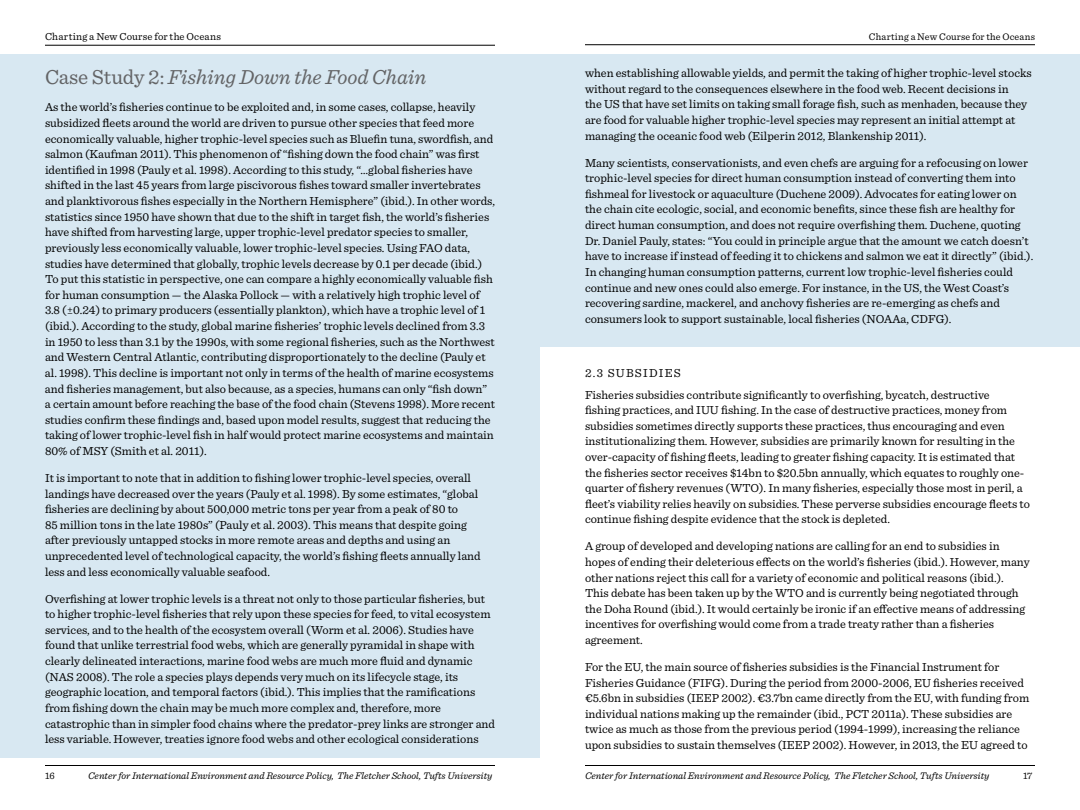
<style>
.page{position:relative;width:1080px;height:810px;background:#fff}
.page>*{position:absolute;margin:0;border:0;box-sizing:border-box;transform-origin:0 0}
.t1{font:italic 21.25px "Sentinel";letter-spacing:-.005em;color:#636466}
.t2{font:12.25px/15.6px "Sentinel";color:#000}
.t3{font:10.62px "Sentinel";letter-spacing:.015em;color:#000}
.t4{font:italic 10px "Sentinel";color:#000}
.t5{font:10px "Sentinel";letter-spacing:.015em;color:#000}
.s1{font-style:normal}
</style>
<div class="page">
<hr style="left:585px;top:44px;width:450px;height:1px;background:#000">
<hr style="left:585px;top:765px;width:450px;height:1px;background:#000">
<hr style="left:45px;top:45px;width:450px;height:1px;background:#000">
<hr style="left:45px;top:765px;width:450px;height:1px;background:#000">
<div style="left:0;top:54px;width:540px;height:704px;background:#d8e8f2"></div>
<div style="left:540px;top:54px;width:540px;height:293px;background:#d8e8f2"></div>
<p class="t3" style="left:45px;top:29px;width:178px">Charting a New Course for the Oceans</p>
<p class="t5" style="left:869px;top:29px;width:168px">Charting a New Course for the Oceans</p>
<h1 class="t1" style="left:45px;top:61px;width:383px"><span class="s1">Case Study 2:</span> Fishing Down the Food Chain</h1>
<p class="t2" style="left:45px;top:99px;width:452px">As the world’s fisheries continue to be exploited and, in some cases, collapse, heavily subsidized fleets around the world are driven to pursue other species that feed more economically valuable, higher trophic-level species such as Bluefin tuna, swordfish, and salmon (Kaufman 2011). This phenomenon of “fishing down the food chain” was first identified in 1998 (Pauly et al. 1998). According to this study, “…global fisheries have shifted in the last 45 years from large piscivorous fishes toward smaller invertebrates and planktivorous fishes especially in the Northern Hemisphere” (ibid.). In other words, statistics since 1950 have shown that due to the shift in target fish, the world’s fisheries have shifted from harvesting large, upper trophic-level predator species to smaller, previously less economically valuable, lower trophic-level species. Using FAO data, studies have determined that globally, trophic levels decrease by 0.1 per decade (ibid.)<br>To put this statistic in perspective, one can compare a highly economically valuable fish for human consumption — the Alaska Pollock — with a relatively high trophic level of 3.8 (±0.24) to primary producers (essentially plankton), which have a trophic level of 1 (ibid.). According to the study, global marine fisheries’ trophic levels declined from 3.3 in 1950 to less than 3.1 by the 1990s, with some regional fisheries, such as the Northwest and Western Central Atlantic, contributing disproportionately to the decline (Pauly et al. 1998). This decline is important not only in terms of the health of marine ecosystems and fisheries management, but also because, as a species, humans can only “fish down” a certain amount before reaching the base of the food chain (Stevens 1998). More recent studies confirm these findings and, based upon model results, suggest that reducing the taking of lower trophic-level fish in half would protect marine ecosystems and maintain 80% of MSY (Smith et al. 2011).</p>
<p class="t2" style="left:45px;top:469px;width:437px">It is important to note that in addition to fishing lower trophic-level species, overall landings have decreased over the years (Pauly et al. 1998). By some estimates, “global fisheries are declining by about 500,000 metric tons per year from a peak of 80 to<br>85 million tons in the late 1980s” (Pauly et al. 2003). This means that despite going after previously untapped stocks in more remote areas and depths and using an unprecedented level of technological capacity, the world’s fishing fleets annually land less and less economically valuable seafood.</p>
<p class="t2" style="left:45px;top:590px;width:447px">Overfishing at lower trophic levels is a threat not only to those particular fisheries, but to higher trophic-level fisheries that rely upon these species for feed, to vital ecosystem services, and to the health of the ecosystem overall (Worm et al. 2006). Studies have found that unlike terrestrial food webs, which are generally pyramidal in shape with clearly delineated interactions, marine food webs are much more fluid and dynamic<br>(NAS</p>
<p class="t2" style="left:45px;top:668px;width:452px;text-indent:31px">2008). The role a species plays depends very much on its lifecycle stage, its geographic location, and temporal factors (ibid.). This implies that the ramifications from fishing down the chain may be much more complex and, therefore, more catastrophic than in simpler food chains where the predator-prey links are stronger and less variable. However, treaties ignore food webs and other ecological considerations</p>
<p class="t2" style="left:585px;top:65px;width:448px">when establishing allowable yields, and permit the taking of higher trophic-level stocks without regard to the consequences elsewhere in the food web. Recent decisions in<br>the US that have set limits on taking small forage fish, such as menhaden, because they are food for valuable higher trophic-level species may represent an initial attempt at managing the oceanic food web (Eilperin 2012, Blankenship 2011).</p>
<p class="t2" style="left:585px;top:154px;width:450px">Many scientists, conservationists, and even chefs are arguing for a refocusing on lower trophic-level species for direct human consumption instead of converting them into fishmeal for livestock or aquaculture (Duchene 2009). Advocates for eating lower on the chain cite ecologic, social, and economic benefits, since these fish are healthy for direct human consumption, and does not require overfishing them. Duchene, quoting Dr. Daniel Pauly, states: “You could in principle argue that the amount we catch doesn’t have to increase if instead of feeding it to chickens and salmon we eat it directly” (ibid.).<br>In changing human consumption patterns, current low trophic-level fisheries could continue and new ones could also emerge. For instance, in the US, the West Coast’s recovering sardine, mackerel, and anchovy fisheries are re-emerging as chefs and consumers look to support sustainable, local fisheries (NOAA</p>
<p class="t2" style="left:901px;top:310px;width:52px">a, CDFG).</p>
<p class="t2" style="left:585px;top:361px;width:406px;line-height:21.9px">2.3 Subsidies<br>Fisheries subsidies contribute significantly to overfishing, bycatch, destructive</p>
<p class="t2" style="left:585px;top:401px;width:441px">fishing practices, and IUU fishing. In the case of destructive practices, money from subsidies sometimes directly supports these practices, thus encouraging and even institutionalizing them. However, subsidies are primarily known for resulting in the over-capacity of fishing fleets, leading to greater fishing capacity. It is estimated that the fisheries sector receives $14bn to $20.5bn annually, which equates to roughly one&shy;quarter of fishery revenues (WTO</p>
<p class="t2" style="left:585px;top:480px;width:447px;text-indent:174px">). In many fisheries, especially those most in peril, a fleet’s viability relies heavily on subsidies. These perverse subsidies encourage fleets to continue fishing despite evidence that the stock is depleted.</p>
<p class="t2" style="left:585px;top:538px;width:446px">A group of developed and developing nations are calling for an end to subsidies in hopes of ending their deleterious effects on the world’s fisheries (ibid.). However, many other nations reject this call for a variety of economic and political reasons (ibid.).<br>This debate has been taken up by the WTO</p>
<p class="t2" style="left:585px;top:585px;width:442px;text-indent:221px">and is currently being negotiated through the Doha Round (ibid.). It would certainly be ironic if an effective means of addressing incentives for overfishing would come from a trade treaty rather than a fisheries agreement.</p>
<p class="t2" style="left:585px;top:658px;width:446px">For the EU, the main source of fisheries subsidies is the Financial Instrument for Fisheries Guidance (FIFG). During the period from 2000-2006, EU fisheries received €5.6bn in subsidies (IEE P 2002). €3.7bn came directly from the EU, with funding from individual nations making up the remainder (ibid., PCT 2011a). These subsidies are twice as much as those from the previous period (1994-1999), increasing the reliance upon subsidies to sustain themselves (IEE P 2002). However, in 2013, the EU agreed to</p>
<p class="t5" style="left:45px;top:768px;width:11px">16</p>
<p class="t4" style="left:88px;top:768px;width:406px">Center for International Environment and Resource Policy, The Fletcher School, Tufts University</p>
<p class="t4" style="left:585px;top:768px;width:406px">Center for International Environment and Resource Policy, The Fletcher School, Tufts University</p>
<p class="t5" style="left:1023px;top:768px;width:11px">17</p>
</div>
